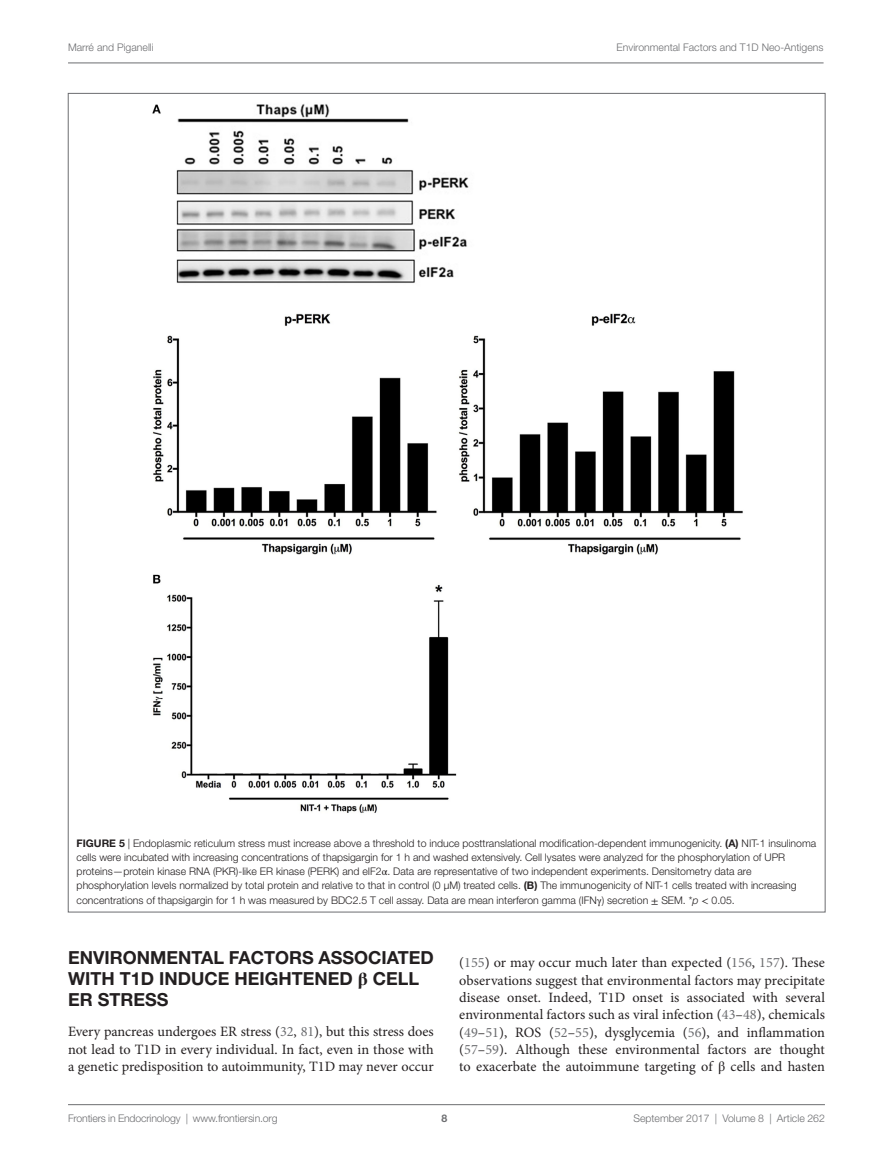
<style>
.page{position:relative;width:893px;height:1170px;background:#fff}
.page>*{position:absolute;margin:0;border:0;box-sizing:border-box;transform-origin:0 0}
.t1{font:700 18px "Helvetica Neue LT Std";color:#231f20}
.t2{font:14.25px/17.2px "Minion Pro";color:#231f20;text-align:justify}
.t3{font:300 10.5px/14.2px "Helvetica Neue LT Std";color:#231f20}
.t4{font:300 10.5px "Helvetica Neue LT Std";color:#6c6d70}
.t5{font:700 10.5px "Helvetica Neue LT Std";color:#6c6d70}
.s1{font-weight:700}
.s2{font-family:"STIX General";font-weight:400}
.s3{font-style:italic}
.s4{font-family:"STIX General"}
.s5{color:#6c6d70}
</style>
<div class="page">
<img style="left:152px;top:104px;width:591px;height:709px">
<hr style="left:68px;top:63px;width:756px;height:1px;background:#6c6d70">
<hr style="left:68px;top:1104px;width:757px;height:1px;background:#6c6d70">
<p class="t4" style="left:68px;top:41px;width:87px">Marré and Piganelli</p>
<p class="t4" style="left:617px;top:41px;width:208px">Environmental Factors and T1D Neo-Antigens</p>
<p class="t3" style="left:77px;top:835px;width:741px"><span class="s1">FIGURE 5</span> | Endoplasmic reticulum stress must increase above a threshold to induce posttranslational modification-dependent immunogenicity. <span class="s1">(A)</span> NIT-1 insulinoma cells were incubated with increasing concentrations of thapsigargin for 1 h and washed extensively. Cell lysates were analyzed for the phosphorylation of UPR proteins—protein kinase RNA (PKR)-like ER kinase (PERK) and eIF2<span class="s2">α</span>. Data are representative of two independent experiments. Densitometry data are phosphorylation levels normalized by total protein and relative to that in control (0 µM) treated cells. <span class="s1">(B)</span> The immunogenicity of NIT-1 cells treated with increasing concentrations of thapsigargin for 1 h was measured by BDC2.5 T cell assay. Data are mean interferon gamma (IFN<span class="s2">γ</span>) secretion <span class="s2">±</span> SEM. *<span class="s3">p</span> <span class="s2">&lt;</span> 0.05.</p>
<h1 class="t1" style="left:68px;top:946px;width:49px">ENVIRON</h1>
<h1 class="t1" style="left:150px;top:946px;width:29px">MENTAL</h1>
<h1 class="t1" style="left:229px;top:946px;width:49px">FACTORS</h1>
<h1 class="t1" style="left:318px;top:946px;width:14px">ASSO</h1>
<h1 class="t1" style="left:368px;top:946px;width:25px">CIATED</h1>
<h1 class="t1" style="left:68px;top:967px;width:237px">WITH T1D INDUCE HEIGHTENED</h1>
<h1 class="t1" style="left:358px;top:967px;width:40px"><span class="s4">β</span> CELL</h1>
<h1 class="t1" style="left:68px;top:988px;width:43px">ER STRESS</h1>
<h2 class="t2" style="left:68px;top:1023px;width:367px">Every pancreas undergoes ER stress (<span class="s5">32</span>, <span class="s5">81</span>), but this stress does not lead to T1D in every individual. In fact, even in those with a genetic predisposition to autoimmunity, T1D may never occur</h2>
<p class="t2" style="left:459px;top:954px;width:367px">(<span class="s5">155</span>) or may occur much later than expected (<span class="s5">156</span>, <span class="s5">157</span>). These observations suggest that environmental factors may precipitate disease onset. Indeed, T1D onset is associated with several environmental factors such as viral infection (<span class="s5">43</span>–<span class="s5">48</span>), chemicals (<span class="s5">49</span>–<span class="s5">51</span>), ROS (<span class="s5">52</span>–<span class="s5">55</span>), dysglycemia (<span class="s5">56</span>), and inflammation (<span class="s5">57</span>–<span class="s5">59</span>). Although these environmental factors are thought to exacerbate the autoimmune targeting of <span class="s4">β</span> cells and hasten</p>
<p class="t4" style="left:68px;top:1111px;width:211px">Frontiers in Endocrinology | www.frontiersin.org</p>
<p class="t4" style="left:633px;top:1111px;width:193px">September 2017 | Volume 8 | Article 262</p>
<p class="t5" style="left:441px;top:1111px;width:7px">8</p>
</div>
